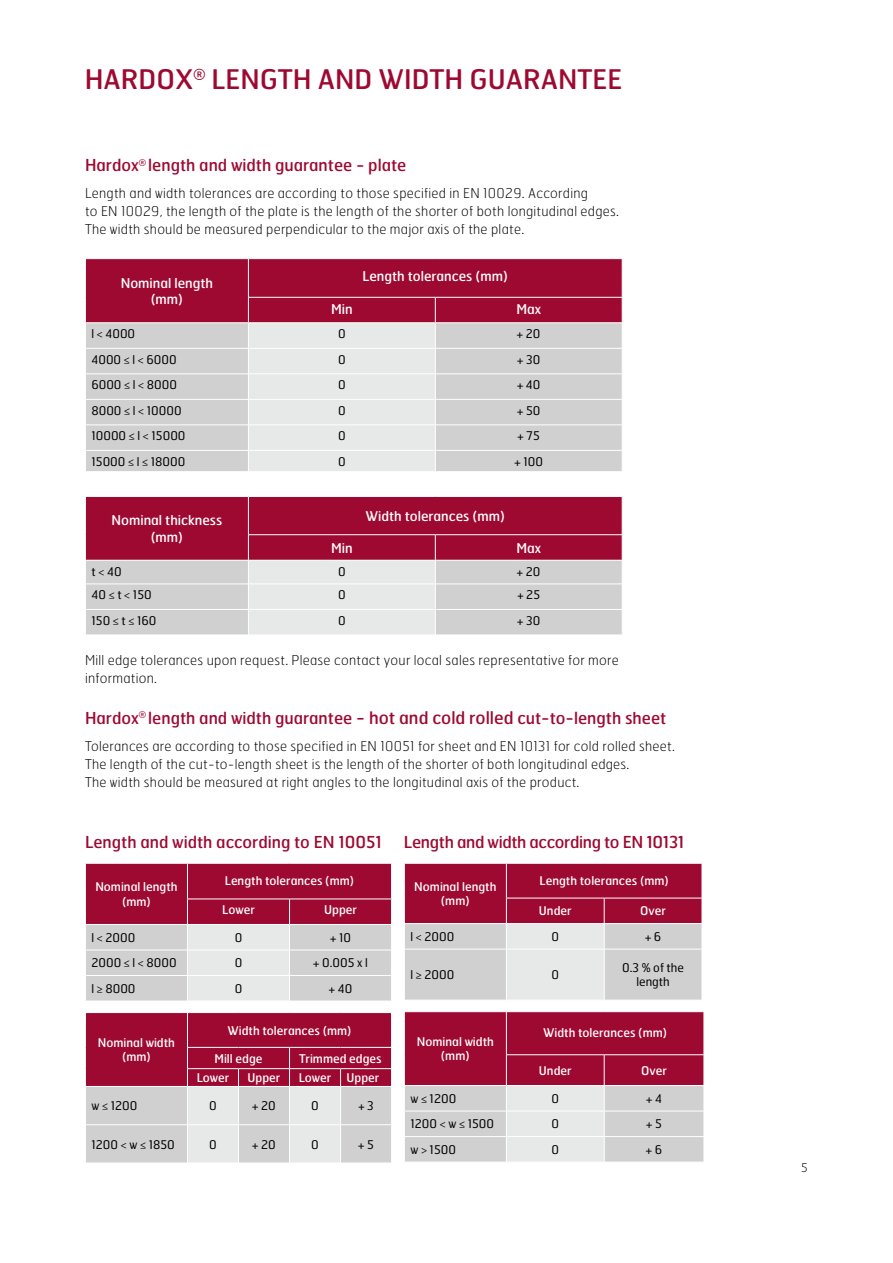
<style>
.page{position:relative;width:893px;height:1263px;background:#fff}
.page>*{position:absolute;margin:0;border:0;box-sizing:border-box;transform-origin:0 0}
.t1{font:27px "Hermes FB";color:#9e0931}
.t2{font:16.5px "Hermes FB";color:#9e0931}
.t3{font:16.5px "Hermes FB";letter-spacing:-.02em;color:#9e0931}
.t4{font:100 13.5px/18px "Hermes FB";letter-spacing:.02em;color:#000}
.t5{font:13.5px/16.2px "Hermes FB";color:#fff;text-align:center}
.t6{font:12px/14.4px "Hermes FB";color:#000;text-align:center}
.t7{font:12px/14.4px "Hermes FB";color:#fff;text-align:center}
.t8{font:100 12px "Hermes FB";color:#000}
.s1{font-family:"Calibri";font-weight:300}
.s2{font-size:17.25px}
</style>
<div class="page">
<svg style="left:85px;top:259px;width:538px;height:212px;background:#c89da9"></svg>
<svg style="left:85px;top:496px;width:538px;height:138px;background:#bf7d8f"></svg>
<svg style="left:85px;top:863px;width:307px;height:138px;background:#c08092"></svg>
<hr style="left:85px;top:975px;width:102px;height:1px;background:#fff">
<hr style="left:187px;top:975px;width:103px;height:1px;background:#fff">
<hr style="left:290px;top:975px;width:102px;height:1px;background:#fff">
<svg style="left:85px;top:1012px;width:307px;height:151px;background:#bd778a"></svg>
<hr style="left:85px;top:1162px;width:102px;height:1px;background:#fff">
<hr style="left:187px;top:1087px;width:1px;height:37px;background:#fff">
<hr style="left:85px;top:1125px;width:1px;height:37px;background:#fff">
<hr style="left:187px;top:1125px;width:1px;height:37px;background:#fff">
<hr style="left:85px;top:1087px;width:1px;height:38px;background:#fff">
<hr style="left:391px;top:1087px;width:1px;height:37px;background:#fff">
<hr style="left:86px;top:1124px;width:101px;height:1px;background:#fff">
<hr style="left:187px;top:1124px;width:51px;height:1px;background:#fff">
<hr style="left:238px;top:1124px;width:52px;height:1px;background:#fff">
<hr style="left:290px;top:1124px;width:51px;height:1px;background:#fff">
<hr style="left:341px;top:1124px;width:51px;height:1px;background:#fff">
<svg style="left:404px;top:863px;width:298px;height:137px;background:#c08192"></svg>
<hr style="left:404px;top:923px;width:102px;height:1px;background:#fff">
<hr style="left:506px;top:863px;width:98px;height:1px;background:#fff">
<hr style="left:604px;top:863px;width:98px;height:1px;background:#fff">
<hr style="left:506px;top:898px;width:98px;height:1px;background:#fff">
<hr style="left:604px;top:898px;width:98px;height:1px;background:#fff">
<svg style="left:404px;top:1012px;width:300px;height:150px;background:#bd7589"></svg>
<hr style="left:404px;top:1136px;width:102px;height:1px;background:#fff">
<hr style="left:506px;top:1136px;width:98px;height:1px;background:#fff">
<hr style="left:604px;top:1136px;width:100px;height:1px;background:#fff">
<h1 class="t1" style="left:85px;top:62px;width:539px">HARDOX<sup>®</sup> LENGTH AND WIDTH GUARANTEE</h1>
<p class="t2" style="left:85px;top:155px;width:323px">Hardox<sup>®</sup> length and width guarantee - plate</p>
<p class="t4" style="left:85px;top:184px;width:535px">Length and width tolerances are according to those specified in EN 10029. According<br>to EN 10029, the length of the plate is the length of the shorter of both longitudinal edges.<br>The width should be measured perpendicular to the major axis of the plate.</p>
<p class="t5" style="left:121px;top:274px;width:94px">Nominal length (mm)</p>
<p class="t5" style="left:363px;top:268px;width:147px">Length tolerances (mm)</p>
<p class="t5" style="left:331px;top:300px;width:23px">Min</p>
<p class="t5" style="left:516px;top:300px;width:26px">Max</p>
<p class="t6" style="left:91px;top:326px;width:45px">l <span class="s1">&lt;</span> 4000</p>
<p class="t6" style="left:338px;top:326px;width:9px">0</p>
<p class="t6" style="left:517px;top:326px;width:25px">+ 20</p>
<p class="t6" style="left:91px;top:352px;width:87px">4000 <span class="s1">≤</span> l <span class="s1">&lt;</span> 6000</p>
<p class="t6" style="left:338px;top:352px;width:9px">0</p>
<p class="t6" style="left:517px;top:352px;width:24px">+ 30</p>
<p class="t6" style="left:91px;top:377px;width:87px">6000 <span class="s1">≤</span> l <span class="s1">&lt;</span> 8000</p>
<p class="t6" style="left:338px;top:377px;width:9px">0</p>
<p class="t6" style="left:517px;top:377px;width:25px">+ 40</p>
<p class="t6" style="left:91px;top:403px;width:92px">8000 <span class="s1">≤</span> l <span class="s1">&lt;</span> 10000</p>
<p class="t6" style="left:338px;top:403px;width:9px">0</p>
<p class="t6" style="left:517px;top:403px;width:25px">+ 50</p>
<p class="t6" style="left:91px;top:428px;width:96px">10000 <span class="s1">≤</span> l <span class="s1">&lt;</span> 15000</p>
<p class="t6" style="left:338px;top:428px;width:9px">0</p>
<p class="t6" style="left:518px;top:428px;width:24px">+ 75</p>
<p class="t6" style="left:91px;top:454px;width:95px">15000 <span class="s1">≤</span> l <span class="s1">≤</span> 18000</p>
<p class="t6" style="left:338px;top:454px;width:9px">0</p>
<p class="t6" style="left:514px;top:454px;width:30px">+ 100</p>
<p class="t5" style="left:111px;top:512px;width:112px">Nominal thickness (mm)</p>
<p class="t5" style="left:366px;top:507px;width:141px">Width tolerances (mm)</p>
<p class="t5" style="left:331px;top:539px;width:23px">Min</p>
<p class="t5" style="left:516px;top:539px;width:26px">Max</p>
<p class="t6" style="left:91px;top:564px;width:32px">t <span class="s1">&lt;</span> 40</p>
<p class="t6" style="left:338px;top:564px;width:9px">0</p>
<p class="t6" style="left:517px;top:564px;width:25px">+ 20</p>
<p class="t6" style="left:91px;top:587px;width:62px">40 <span class="s1">≤</span> t <span class="s1">&lt;</span> 150</p>
<p class="t6" style="left:338px;top:587px;width:9px">0</p>
<p class="t6" style="left:517px;top:587px;width:24px">+ 25</p>
<p class="t6" style="left:91px;top:613px;width:67px">150 <span class="s1">≤</span> t <span class="s1">≤</span> 160</p>
<p class="t6" style="left:338px;top:613px;width:9px">0</p>
<p class="t6" style="left:517px;top:613px;width:24px">+ 30</p>
<p class="t4" style="left:85px;top:651px;width:535px">Mill edge tolerances upon request. Please contact your local sales representative for more information.</p>
<p class="t2" style="left:85px;top:707px;width:583px">Hardox<sup>®</sup> length and width guarantee <span class="s2">- hot and cold rolled</span> cut-to-length sheet</p>
<p class="t4" style="left:85px;top:737px;width:591px">Tolerances are according to those specified in EN 10051 for sheet and EN 10131 for cold rolled sheet.<br>The length of the cut-to-length sheet is the length of the shorter of both longitudinal edges.<br>The width should be measured at right angles to the longitudinal axis of the product.</p>
<p class="t2" style="left:85px;top:831px;width:298px">Length and width according to EN 10051</p>
<p class="t7" style="left:95px;top:879px;width:84px">Nominal length (mm)</p>
<p class="t7" style="left:225px;top:873px;width:131px">Length tolerances (mm)</p>
<p class="t7" style="left:222px;top:902px;width:34px">Lower</p>
<p class="t7" style="left:324px;top:902px;width:34px">Upper</p>
<p class="t6" style="left:91px;top:930px;width:45px">l <span class="s1">&lt;</span> 2000</p>
<p class="t6" style="left:235px;top:930px;width:9px">0</p>
<p class="t6" style="left:330px;top:930px;width:22px">+ 10</p>
<p class="t6" style="left:91px;top:955px;width:87px">2000 <span class="s1">≤</span> l <span class="s1">&lt;</span> 8000</p>
<p class="t6" style="left:235px;top:955px;width:9px">0</p>
<p class="t6" style="left:313px;top:955px;width:56px">+ 0.005 x l</p>
<p class="t6" style="left:91px;top:981px;width:46px">l <span class="s1">≥</span> 8000</p>
<p class="t6" style="left:235px;top:981px;width:9px">0</p>
<p class="t6" style="left:329px;top:981px;width:25px">+ 40</p>
<p class="t7" style="left:98px;top:1035px;width:79px">Nominal width (mm)</p>
<p class="t7" style="left:227px;top:1023px;width:126px">Width tolerances (mm)</p>
<p class="t7" style="left:214px;top:1051px;width:50px">Mill edge</p>
<p class="t7" style="left:299px;top:1051px;width:84px">Trimmed edges</p>
<p class="t7" style="left:197px;top:1070px;width:34px">Lower</p>
<p class="t7" style="left:248px;top:1070px;width:34px">Upper</p>
<p class="t7" style="left:299px;top:1070px;width:34px">Lower</p>
<p class="t7" style="left:347px;top:1070px;width:34px">Upper</p>
<p class="t6" style="left:91px;top:1098px;width:48px">w <span class="s1">≤</span> 1200</p>
<p class="t6" style="left:209px;top:1098px;width:9px">0</p>
<p class="t6" style="left:252px;top:1098px;width:25px">+ 20</p>
<p class="t6" style="left:311px;top:1098px;width:9px">0</p>
<p class="t6" style="left:358px;top:1098px;width:17px">+ 3</p>
<p class="t6" style="left:91px;top:1136px;width:85px">1200 <span class="s1">&lt;</span> w <span class="s1">≤</span> 1850</p>
<p class="t6" style="left:209px;top:1136px;width:9px">0</p>
<p class="t6" style="left:252px;top:1136px;width:25px">+ 20</p>
<p class="t6" style="left:311px;top:1136px;width:9px">0</p>
<p class="t6" style="left:358px;top:1136px;width:17px">+ 5</p>
<p class="t3" style="left:404px;top:831px;width:282px">Length and width according to EN 10131</p>
<p class="t7" style="left:414px;top:879px;width:84px">Nominal length (mm)</p>
<p class="t7" style="left:539px;top:873px;width:131px">Length tolerances (mm)</p>
<p class="t7" style="left:539px;top:903px;width:34px">Under</p>
<p class="t7" style="left:640px;top:903px;width:27px">Over</p>
<p class="t6" style="left:410px;top:929px;width:45px">l <span class="s1">&lt;</span> 2000</p>
<p class="t6" style="left:551px;top:929px;width:9px">0</p>
<p class="t6" style="left:645px;top:929px;width:18px">+ 6</p>
<p class="t6" style="left:410px;top:967px;width:45px">l <span class="s1">≥</span> 2000</p>
<p class="t6" style="left:551px;top:967px;width:9px">0</p>
<p class="t6" style="left:622px;top:960px;width:63px">0.3 % of the length</p>
<p class="t7" style="left:417px;top:1034px;width:79px">Nominal width (mm)</p>
<p class="t7" style="left:543px;top:1025px;width:126px">Width tolerances (mm)</p>
<p class="t7" style="left:539px;top:1063px;width:34px">Under</p>
<p class="t7" style="left:641px;top:1063px;width:27px">Over</p>
<p class="t6" style="left:410px;top:1091px;width:48px">w <span class="s1">≤</span> 1200</p>
<p class="t6" style="left:551px;top:1091px;width:9px">0</p>
<p class="t6" style="left:646px;top:1091px;width:17px">+ 4</p>
<p class="t6" style="left:410px;top:1116px;width:85px">1200 <span class="s1">&lt;</span> w <span class="s1">≤</span> 1500</p>
<p class="t6" style="left:551px;top:1116px;width:9px">0</p>
<p class="t6" style="left:646px;top:1116px;width:17px">+ 5</p>
<p class="t6" style="left:410px;top:1142px;width:47px">w <span class="s1">&gt;</span> 1500</p>
<p class="t6" style="left:551px;top:1142px;width:9px">0</p>
<p class="t6" style="left:646px;top:1142px;width:18px">+ 6</p>
<p class="t8" style="left:801px;top:1160px;width:8px">5</p>
</div>
